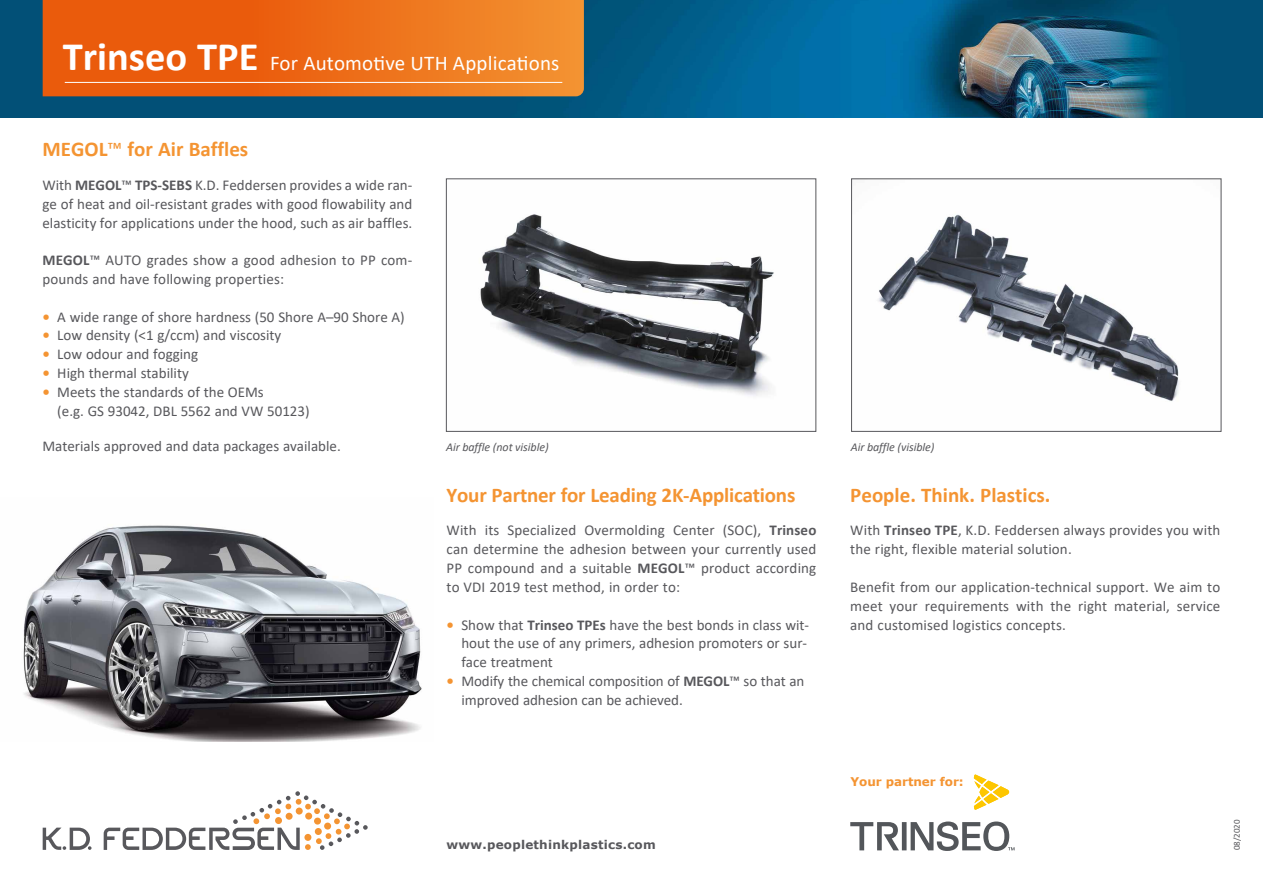
<style>
.page{position:relative;width:1263px;height:893px;background:#fff}
.page>*{position:absolute;margin:0;border:0;box-sizing:border-box;transform-origin:0 0}
.t1{font:700 21px "Calibri";color:#f49432}
.t2{font:21px "Calibri";letter-spacing:.01em;color:#fff}
.t3{font:15px/18.8px "Calibri";color:#58585c}
.t4{font:italic 12px "Calibri";letter-spacing:-.005em;color:#58585c}
.t5{font:700 12px "Verdana";letter-spacing:.02em;color:#58585c}
.t6{font:700 12px "Verdana";letter-spacing:-.005em;color:#f49432}
.t7{font:9px "Calibri";color:#58585c}
.s1{font-weight:700;font-size:40.5px}
.s2{font-weight:400}
.s3{font-weight:700}
.s4{font-weight:700;color:#f49432}
</style>
<div class="page">
<img style="left:0;top:0;width:1263px;height:118px">
<svg style="left:104px;top:791px;width:264px;height:59px"></svg>
<svg style="left:43px;top:828px;width:49px;height:22px"></svg>
<img style="left:480px;top:214px;width:294px;height:182px">
<div style="left:446px;top:179px;width:370px;height:253px;border:1px solid #58585c"></div>
<img style="left:878px;top:214px;width:301px;height:187px">
<div style="left:851px;top:179px;width:370px;height:253px;border:1px solid #58585c"></div>
<svg style="left:43px;top:0;width:541px;height:96px"></svg>
<hr style="left:65px;top:82px;width:497px;height:1px;background:#fff">
<img style="left:23px;top:525px;width:399px;height:216px">
<svg style="left:850px;top:821px;width:164px;height:30px"></svg>
<svg style="left:974px;top:774px;width:35px;height:36px"></svg>
<h1 class="t2" style="left:63px;top:48px;width:498px"><span class="s1">Trinseo TPE</span> For Automotive UTH Applications</h1>
<h1 class="t1" style="left:43px;top:134px;width:207px">MEGOL<span class="s2">™</span> for Air Baffles</h1>
<p class="t3" style="left:42px;top:175px;width:371px;text-align:justify">With <span class="s3">MEGOL</span>™ <span class="s3">TPS-SEBS</span> K.D. Feddersen provides a wide ran&shy;ge of heat and oil-resistant grades with good flowability and elasticity for applications under the hood, such as air baffles.</p>
<p class="t3" style="left:42px;top:250px;width:371px"><span class="s3">MEGOL</span>™ AUTO grades show a good adhesion to PP com&shy;pounds and have following properties:</p>
<p class="t3" style="left:42px;top:307px;width:364px"><span class="s4">•</span> A wide range of shore hardness (50 Shore A–90 Shore A)</p>
<p class="t3" style="left:42px;top:326px;width:240px"><span class="s4">•</span> Low density (&lt;1 g/ccm) and viscosity</p>
<p class="t3" style="left:42px;top:345px;width:157px"><span class="s4">•</span> Low odour and fogging</p>
<p class="t3" style="left:42px;top:363px;width:148px"><span class="s4">•</span> High thermal stability</p>
<p class="t3" style="left:57px;top:382px;width:254px;text-indent:-15px"><span class="s4">•</span> Meets the standards of the OEMs<br>(e.g. GS 93042, DBL 5562 and VW 50123)</p>
<p class="t3" style="left:42px;top:436px;width:300px">Materials approved and data packages available.</p>
<p class="t4" style="left:446px;top:439px;width:104px">Air baffle (not visible)</p>
<p class="t4" style="left:851px;top:439px;width:85px">Air baffle (visible)</p>
<h1 class="t1" style="left:446px;top:480px;width:350px">Your Partner for Leading 2K-Applications</h1>
<p class="t3" style="left:446px;top:521px;width:371px;text-align:justify">With its Specialized Overmolding Center (SOC), <span class="s3">Trinseo </span>can determine the adhesion between your currently used PP compound and a suitable <span class="s3">MEGOL</span>™ product according to VDI 2019 test method, in order to:</p>
<p class="t3" style="left:461px;top:615px;width:349px;text-indent:-15px"><span class="s4">•</span> Show that <span class="s3">Trinseo TPEs</span> have the best bonds in class wit&shy;hout the use of any primers, adhesion promoters or sur&shy;face treatment</p>
<p class="t3" style="left:461px;top:671px;width:344px;text-indent:-15px"><span class="s4">•</span> Modify the chemical composition of <span class="s3">MEGOL</span>™ so that an improved adhesion can be achieved.</p>
<h1 class="t1" style="left:850px;top:480px;width:202px">People. Think. Plastics.</h1>
<p class="t3" style="left:850px;top:521px;width:372px">With <span class="s3">Trinseo TPE</span>, K.D. Feddersen always provides you with the right, flexible material solution.</p>
<p class="t3" style="left:850px;top:577px;width:372px;text-align:justify">Benefit from our application-technical support. We aim to meet your requirements with the right material, service and customised logistics concepts.</p>
<p class="t5" style="left:446px;top:836px;width:211px">www.peoplethinkplastics.com</p>
<p class="t6" style="left:850px;top:773px;width:115px">Your partner for:</p>
<p class="t7" style="left:1231px;top:850px;width:32px;rotate:-90deg">08/2020</p>
</div>
